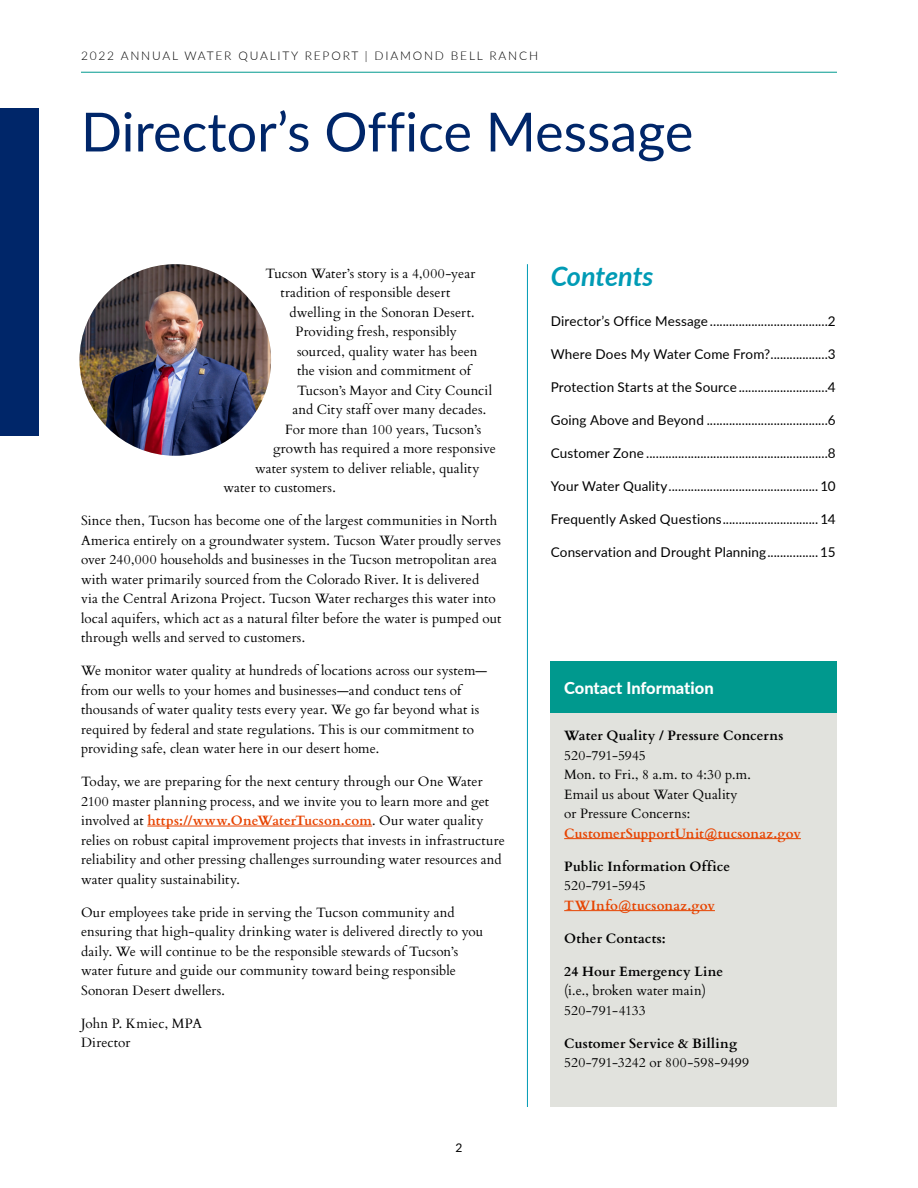
<style>
.page{position:relative;width:918px;height:1188px;background:#fff}
.page>*{position:absolute;margin:0;border:0;box-sizing:border-box;transform-origin:0 0}
.Heading_1{font:54px "Lato";color:#002669}
.Heading_2{font:italic 700 27px "Lato";letter-spacing:-.005em;color:#009bb5}
.Heading_5{font:800 16.5px "Lato";color:#fff}
.Body_Text{font:13.5px/19.5px "Cardo";letter-spacing:.005em;color:#000}
.t1{font:13.5px "Lato";letter-spacing:.01em;color:#000}
.Body_Text-2{font:700 13.5px "Cardo";letter-spacing:.01em;color:#000}
.Body_Text-3{font:700 13.5px "Cardo";letter-spacing:.01em;color:#e74300}
.t2{font:300 12px "Lato";letter-spacing:.15em;color:#000}
.t3{font:12px "Lato";color:#000}
.s1{font-weight:700;color:#e74300}
.s2{font-weight:700}
</style>
<div class="page">
<hr style="left:81px;top:72px;width:756px;height:1px;background:#00998e">
<div style="left:0;top:108px;width:39px;height:328px;background:#002669"></div>
<hr style="left:527px;top:264px;width:1px;height:843px;background:#009bb5">
<img style="left:80px;top:264px;width:191px;height:192px;border-radius:96px">
<div style="left:551px;top:662px;width:286px;height:51px;background:#00998e"></div>
<div style="left:551px;top:713px;width:286px;height:394px;background:#e1e2dd"></div>
<hr style="left:564px;top:838px;width:237px;height:1px;background:#e74300">
<hr style="left:564px;top:910px;width:151px;height:1px;background:#e74300">
<hr style="left:147px;top:826px;width:225px;height:1px;background:#e74300">
<p class="t2" style="left:81px;top:47px;width:459px">2022 ANNUAL WATER QUALITY REPORT | DIAMOND BELL RANCH</p>
<p class="Heading_1" style="left:81px;top:93px;width:614px">Director’s Office Message</p>
<p class="Body_Text" style="left:266px;top:263px;width:212px">Tucson Water’s story is a 4,000-year</p>
<p class="Body_Text" style="left:280px;top:282px;width:171px">tradition of responsible desert</p>
<p class="Body_Text" style="left:290px;top:302px;width:187px">dwelling in the Sonoran Desert.</p>
<p class="Body_Text" style="left:296px;top:321px;width:163px">Providing fresh, responsibly</p>
<p class="Body_Text" style="left:297px;top:341px;width:182px">sourced, quality water has been</p>
<p class="Body_Text" style="left:297px;top:360px;width:175px">the vision and commitment of</p>
<p class="Body_Text" style="left:297px;top:380px;width:197px">Tucson’s Mayor and City Council</p>
<p class="Body_Text" style="left:292px;top:399px;width:195px">and City staff over many decades.</p>
<p class="Body_Text" style="left:285px;top:419px;width:198px">For more than 100 years, Tucson’s</p>
<p class="Body_Text" style="left:273px;top:438px;width:225px">growth has required a more responsive</p>
<p class="Body_Text" style="left:255px;top:458px;width:226px">water system to deliver reliable, quality</p>
<p class="Body_Text" style="left:224px;top:477px;width:114px">water to customers.</p>
<p class="Body_Text" style="left:81px;top:510px;width:422px">Since then, Tucson has become one of the largest communities in North America entirely on a groundwater system. Tucson Water proudly serves over 240,000 households and businesses in the Tucson metropolitan area with water primarily sourced from the Colorado River. It is delivered<br>via the Central Arizona Project. Tucson Water recharges this water into local aquifers, which act as a natural filter before the water is pumped out through wells and served to customers.</p>
<p class="Body_Text" style="left:81px;top:660px;width:408px">We monitor water quality at hundreds of locations across our system— from our wells to your homes and businesses—and conduct tens of thousands of water quality tests every year. We go far beyond what is required by federal and state regulations. This is our commitment to providing safe, clean water here in our desert home.</p>
<p class="Body_Text" style="left:81px;top:771px;width:425px">Today, we are preparing for the next century through our One Water 2100 master planning process, and we invite you to learn more and get involved at <span class="s1">https://www.OneWaterTucson.com</span>. Our water quality relies on robust capital improvement projects that invests in infrastructure reliability and other pressing challenges surrounding water resources and water quality sustainability.</p>
<p class="Body_Text" style="left:81px;top:902px;width:404px">Our employees take pride in serving the Tucson community and ensuring that high-quality drinking water is delivered directly to you daily. We will continue to be the responsible stewards of Tucson’s water future and guide our community toward being responsible Sonoran Desert dwellers.</p>
<p class="Body_Text" style="left:81px;top:1013px;width:122px">John P. Kmiec, MPA<br>Director</p>
<p class="t3" style="left:456px;top:1139px;width:8px">2</p>
<p class="Heading_2" style="left:551px;top:256px;width:104px">Contents</p>
<p class="t1" style="left:551px;top:311px;width:287px">Director’s Office Message .....................................2</p>
<p class="t1" style="left:551px;top:344px;width:287px">Where Does My Water Come From?..................3</p>
<p class="t1" style="left:551px;top:377px;width:287px">Protection Starts at the Source ............................4</p>
<p class="t1" style="left:551px;top:410px;width:287px">Going Above and Beyond ......................................6</p>
<p class="t1" style="left:551px;top:443px;width:287px">Customer Zone .........................................................8</p>
<p class="t1" style="left:551px;top:476px;width:287px">Your Water Quality............................................... 10</p>
<p class="t1" style="left:551px;top:509px;width:287px">Frequently Asked Questions.............................. 14</p>
<p class="t1" style="left:551px;top:542px;width:287px">Conservation and Drought Planning................15</p>
<p class="Heading_5" style="left:564px;top:676px;width:151px">Contact Information</p>
<p class="Body_Text-2" style="left:564px;top:725px;width:221px">Water Quality / Pressure Concerns</p>
<p class="Body_Text" style="left:564px;top:745px;width:83px">520-791-5945</p>
<p class="Body_Text" style="left:564px;top:764px;width:188px">Mon. to Fri., 8 a.m. to 4:30 p.m.</p>
<p class="Body_Text" style="left:564px;top:784px;width:175px">Email us about Water Quality or Pressure Concerns:</p>
<p class="Body_Text-3" style="left:564px;top:822px;width:238px">CustomerSupportUnit@tucsonaz.gov</p>
<p class="Body_Text-2" style="left:564px;top:855px;width:167px">Public Information Office</p>
<p class="Body_Text" style="left:564px;top:875px;width:83px">520-791-5945</p>
<p class="Body_Text-3" style="left:564px;top:894px;width:152px">TWInfo@tucsonaz.gov</p>
<p class="Body_Text-2" style="left:564px;top:927px;width:103px">Other Contacts:</p>
<p class="Body_Text" style="left:564px;top:961px;width:160px"><span class="s2">24 Hour Emergency Line </span>(i.e., broken water main)</p>
<p class="Body_Text" style="left:564px;top:1000px;width:83px">520-791-4133</p>
<p class="Body_Text-2" style="left:564px;top:1032px;width:175px">Customer Service &amp; Billing</p>
<p class="Body_Text" style="left:564px;top:1052px;width:186px">520-791-3242 or 800-598-9499</p>
</div>
